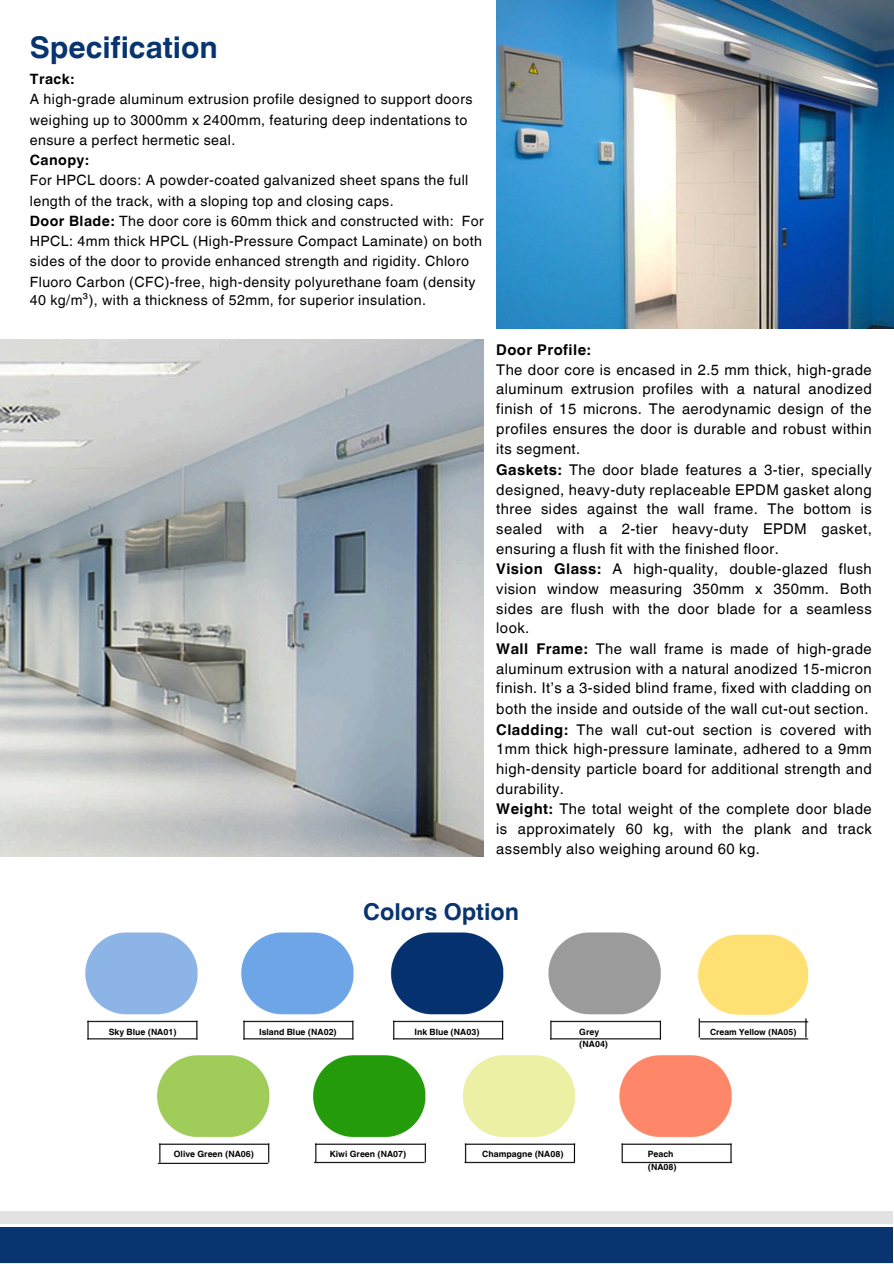
<style>
.page{position:relative;width:894px;height:1264px;background:#fff}
.page>*{position:absolute;margin:0;border:0;box-sizing:border-box;transform-origin:0 0}
.t1{font:700 30px "Helvetica World";color:#083470}
.t2{font:700 23.25px "Helvetica World";color:#083470}
.t3{font:14.85px/20px "Helvetica World";letter-spacing:.03em;color:#000}
.t4{font:14.25px/20.2px "Helvetica World";letter-spacing:.03em;color:#000}
.t5{font:700 8.7px/12.3px "Helvetica World";color:#000}
.t6{font:700 8.4px "Helvetica World";color:#000}
.s1{font-weight:700}
</style>
<div class="page">
<img style="left:0;top:328px;width:893px;height:935px">
<img style="left:0;top:339px;width:483px;height:518px">
<img style="left:496px;top:0;width:397px;height:328px">
<div style="left:0;top:1227px;width:892px;height:35px;background:#083470"></div>
<div style="left:0;top:1211px;width:892px;height:11px;background:#e2e2e2"></div>
<p class="t1" style="left:30px;top:23px;width:189px">Specification</p>
<p class="t4" style="left:30px;top:69px;width:455px"><span class="s1">Track:<br></span>A high-grade aluminum extrusion profile designed to support doors weighing up to 3000mm x 2400mm, featuring deep indentations to ensure a perfect hermetic seal.<br><span class="s1">Canopy:<br></span>For HPCL doors: A powder-coated galvanized sheet spans the full length of the track, with a sloping top and closing caps.<br><span class="s1">Door Blade:</span> The door core is 60mm thick and constructed with: For HPCL: 4mm thick HPCL (High-Pressure Compact Laminate) on both sides of the door to provide enhanced strength and rigidity. Chloro Fluoro Carbon (CFC)-free, high-density polyurethane foam (density</p>
<p class="t4" style="left:30px;top:290px;width:398px">40 kg/m³), with a thickness of 52mm, for superior insulation.</p>
<p class="t3" style="left:496px;top:340px;width:377px"><span class="s1">Door Profile:<br></span>The door core is encased in 2.5 mm thick, high-grade aluminum extrusion profiles with a natural anodized finish of 15 microns. The aerodynamic design of the profiles ensures the door is durable and robust within its segment.<br><span class="s1">Gaskets:</span> The door blade features a 3-tier, specially designed, heavy-duty replaceable EPDM gasket along three sides against the wall frame. The bottom is sealed with a 2-tier heavy-duty EPDM gasket, ensuring a flush fit with the finished floor.<br><span class="s1">Vision Glass:</span> A high-quality, double-glazed flush vision window measuring 350mm x 350mm. Both sides are flush with the door blade for a seamless look.<br><span class="s1">Wall Frame:</span> The wall frame is made of high-grade aluminum extrusion with a natural anodized 15-micron finish. It’s a 3-sided blind frame, fixed with cladding on both the inside and outside of the wall cut-out section.<br><span class="s1">Cladding:</span> The wall cut-out section is covered with 1mm thick high-pressure laminate, adhered to a 9mm high-density particle board for additional strength and durability.<br><span class="s1">Weight:</span> The total weight of the complete door blade is approximately 60 kg, with the plank and track assembly also weighing around 60 kg.</p>
<p class="t2" style="left:363px;top:893px;width:157px">Colors Option</p>
<h2 class="t5" style="left:109px;top:1024px;width:69px">Sky Blue (NA01)</h2>
<p class="t5" style="left:259px;top:1024px;width:79px">Island Blue (NA02)</p>
<h1 class="t5" style="left:414px;top:1024px;width:66px">Ink Blue (NA03)</h1>
<p class="t5" style="left:579px;top:1024px;width:30px">Grey (NA04)</p>
<p class="t6" style="left:710px;top:1025px;width:88px">Cream Yellow (NA05)</p>
<p class="t5" style="left:174px;top:1147px;width:82px">Olive Green (NA06)</p>
<h2 class="t5" style="left:329px;top:1147px;width:78px">Kiwi Green (NA07)</h2>
<p class="t5" style="left:482px;top:1147px;width:83px">Champagne (NA08)</p>
<p class="t5" style="left:647px;top:1147px;width:30px">Peach (NA08)</p>
</div>
